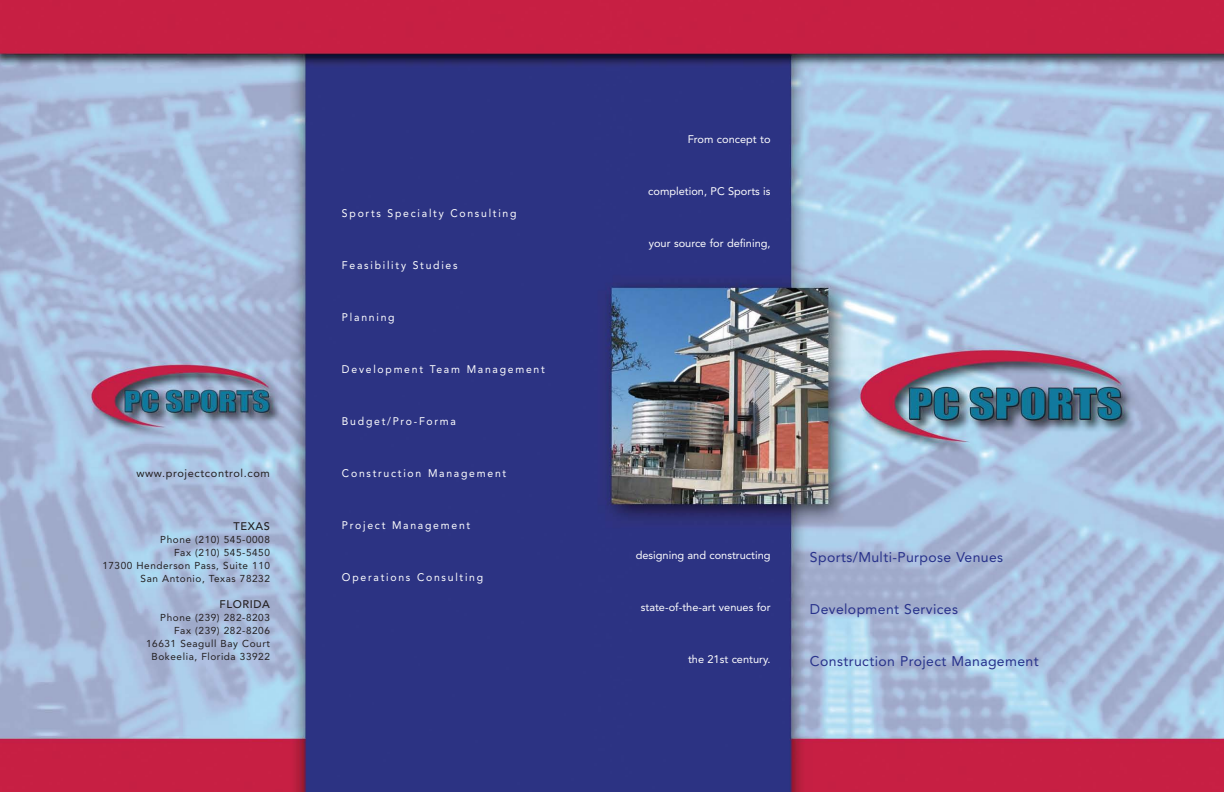
<style>
.page{position:relative;width:1224px;height:792px;background:#fff}
.page>*{position:absolute;margin:0;border:0;box-sizing:border-box;transform-origin:0 0}
.t1{font:14px "Avenir";letter-spacing:.03em;color:#27318b}
.t2{font:11px "Avenir";letter-spacing:.165em;color:#fff;scale:.95 1}
.t3{font:11px "Avenir";color:#fff}
.t4{font:11px "Avenir";letter-spacing:.055em;color:#231f20}
.t5{font:500 11px "Avenir";letter-spacing:.055em;color:#231f20}
.t6{font:10px/13px "Avenir";letter-spacing:.055em;color:#231f20;text-align:right}
</style>
<div class="page">
<img style="left:0;top:0;width:1224px;height:792px">
<p class="t4" style="left:136px;top:468px;width:135px">www.projectcontrol.com</p>
<p class="t5" style="left:234px;top:521px;width:38px">TEXAS</p>
<p class="t6" style="left:102px;top:533px;width:169px">Phone (210) 545-0008<br>Fax (210) 545-5450<br>17300 Henderson Pass, Suite 110<br>San Antonio, Texas 78232</p>
<p class="t5" style="left:219px;top:599px;width:52px">FLORIDA</p>
<p class="t6" style="left:146px;top:611px;width:125px">Phone (239) 282-8203<br>Fax (239) 282-8206<br>16631 Seagull Bay Court<br>Bokeelia, Florida 33922</p>
<p class="t2" style="left:342px;top:209px;width:185px">Sports Specialty Consulting</p>
<p class="t2" style="left:342px;top:261px;width:123px">Feasibility Studies</p>
<p class="t2" style="left:342px;top:313px;width:57px">Planning</p>
<p class="t2" style="left:342px;top:365px;width:215px">Development Team Management</p>
<p class="t2" style="left:342px;top:417px;width:122px">Budget/Pro-Forma</p>
<p class="t2" style="left:342px;top:469px;width:174px">Construction Management</p>
<p class="t2" style="left:342px;top:521px;width:137px">Project Management</p>
<p class="t2" style="left:342px;top:573px;width:150px">Operations Consulting</p>
<p class="t3" style="left:688px;top:135px;width:84px">From concept to</p>
<p class="t3" style="left:648px;top:187px;width:124px">completion, PC Sports is</p>
<p class="t3" style="left:649px;top:239px;width:123px">your source for defining,</p>
<p class="t3" style="left:636px;top:551px;width:136px">designing and constructing</p>
<p class="t3" style="left:641px;top:603px;width:131px">state-of-the-art venues for</p>
<p class="t3" style="left:688px;top:655px;width:84px">the 21st century.</p>
<h1 class="t1" style="left:810px;top:551px;width:195px">Sports/Multi-Purpose Venues</h1>
<h1 class="t1" style="left:810px;top:603px;width:150px">Development Services</h1>
<h1 class="t1" style="left:810px;top:655px;width:230px">Construction Project Management</h1>
</div>
